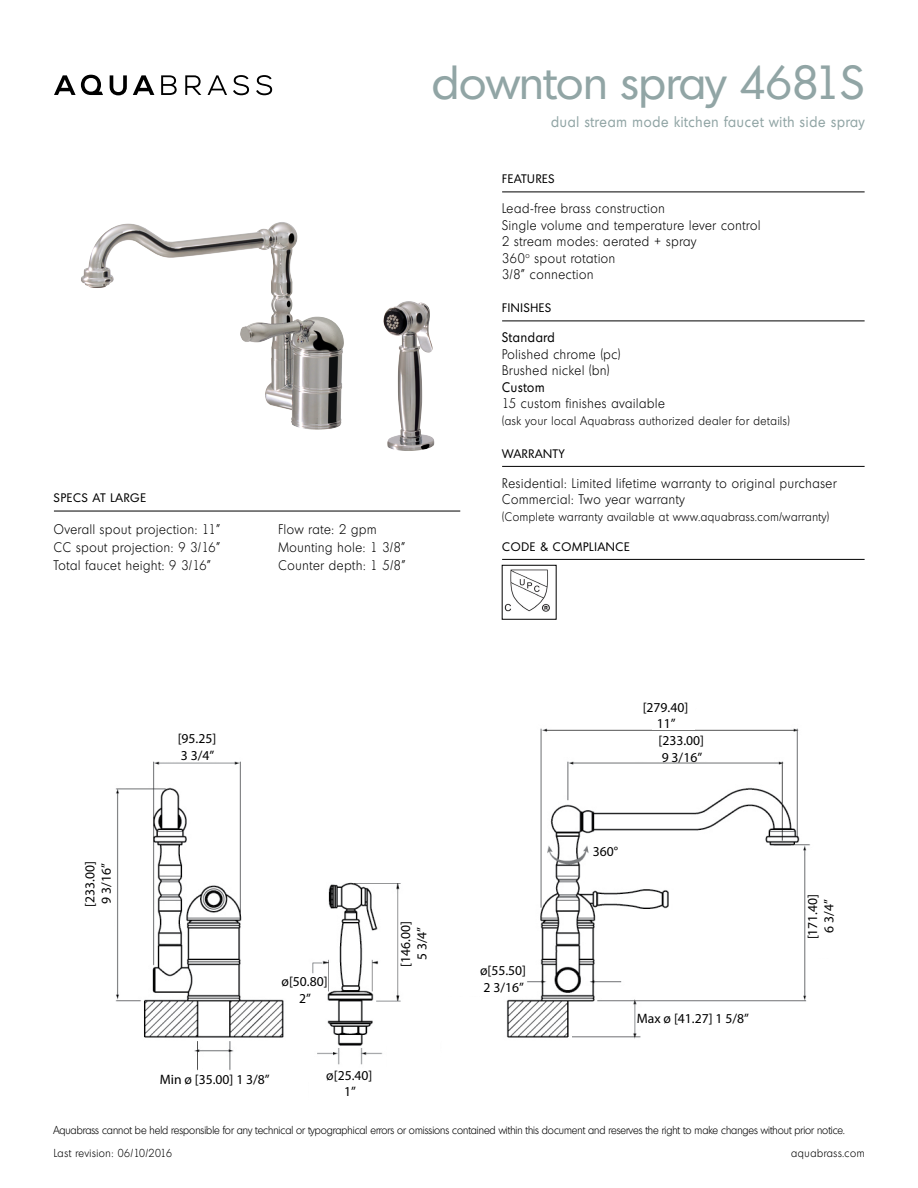
<style>
.page{position:relative;width:918px;height:1188px;background:#fff}
.page>*{position:absolute;margin:0;border:0;box-sizing:border-box;transform-origin:0 0}
.t1{font:46.5px "Montreal Serial";color:#91a5a5}
.t2{font:15px "Montreal Serial";letter-spacing:.06em;color:#91a5a5;scale:.9 1}
.t3{font:13.65px/16.4px "Myriad Pro";color:#000;text-align:center}
.t4{font:300 13.5px/16.5px "Montreal Serial";letter-spacing:.06em;color:#000;scale:.9 1}
.t5{font:13.5px "Montreal Serial";letter-spacing:.06em;color:#000;scale:.9 1}
.t6{font:300 12px "Montreal Serial";letter-spacing:.06em;color:#000;scale:.9 1}
.t7{font:12px "Montreal Serial";letter-spacing:.06em;color:#000}
.t8{font:300 11.25px "Montreal Serial";color:#000;scale:.9 1}
.t9{font:300 11.25px "Montreal Serial";letter-spacing:.06em;color:#000;scale:.9 1}
</style>
<div class="page">
<hr style="left:502px;top:192px;width:363px;height:1px;background:#000">
<hr style="left:502px;top:321px;width:363px;height:1px;background:#000">
<hr style="left:502px;top:466px;width:363px;height:1px;background:#000">
<hr style="left:502px;top:559px;width:363px;height:1px;background:#000">
<hr style="left:54px;top:511px;width:406px;height:1px;background:#000">
<img style="left:115px;top:728px;width:695px;height:343px">
<div style="left:145px;top:722px;width:94px;height:39px;background:#fff"></div>
<div style="left:266px;top:975px;width:56px;height:23px;background:#fff"></div>
<div style="left:387px;top:1040px;width:52px;height:38px;background:#fff"></div>
<div style="left:401px;top:905px;width:31px;height:85px;background:#fff"></div>
<div style="left:442px;top:967px;width:82px;height:29px;background:#fff"></div>
<div style="left:649px;top:1012px;width:129px;height:65px;background:#fff"></div>
<div style="left:593px;top:835px;width:54px;height:27px;background:#fff"></div>
<div style="left:652px;top:702px;width:43px;height:28px;background:#fff"></div>
<div style="left:628px;top:737px;width:90px;height:24px;background:#fff"></div>
<div style="left:807px;top:882px;width:27px;height:76px;background:#fff"></div>
<img style="left:504px;top:569px;width:46px;height:43px">
<div style="left:502px;top:565px;width:55px;height:55px;border:1px solid #000"></div>
<svg style="left:110px;top:75px;width:17px;height:20px"></svg>
<svg style="left:133px;top:75px;width:21px;height:20px"></svg>
<svg style="left:161px;top:75px;width:16px;height:20px"></svg>
<svg style="left:185px;top:75px;width:16px;height:20px"></svg>
<svg style="left:208px;top:75px;width:19px;height:20px"></svg>
<svg style="left:233px;top:75px;width:16px;height:20px"></svg>
<svg style="left:256px;top:75px;width:16px;height:20px"></svg>
<svg style="left:54px;top:75px;width:49px;height:20px"></svg>
<img style="left:81px;top:222px;width:263px;height:208px">
<p class="t7" style="left:54px;top:490px;width:94px">SPECS AT LARGE</p>
<p class="t4" style="left:54px;top:521px;width:186px">Overall spout projection: 11”</p>
<p class="t4" style="left:278px;top:521px;width:110px">Flow rate: 2 gpm</p>
<p class="t4" style="left:54px;top:539px;width:186px">CC spout projection: 9 3/16”</p>
<p class="t4" style="left:278px;top:539px;width:143px">Mounting hole: 1 3/8”</p>
<p class="t4" style="left:54px;top:557px;width:176px">Total faucet height: 9 3/16”</p>
<p class="t4" style="left:278px;top:557px;width:143px">Counter depth: 1 5/8”</p>
<h1 class="t1" style="left:432px;top:53px;width:434px">downton spray 4681S</h1>
<p class="t2" style="left:551px;top:112px;width:350px">dual stream mode kitchen faucet with side spray</p>
<p class="t7" style="left:502px;top:171px;width:54px">FEATURES</p>
<p class="t4" style="left:502px;top:200px;width:289px">Lead-free brass construction<br>Single volume and temperature lever control<br>2 stream modes: aerated + spray<br>360<sup>o</sup> spout rotation<br>3/8” connection</p>
<p class="t7" style="left:502px;top:300px;width:51px">FINISHES</p>
<p class="t5" style="left:502px;top:329px;width:60px">Standard</p>
<p class="t4" style="left:502px;top:345px;width:133px">Polished chrome (pc)<br>Brushed nickel (bn)</p>
<p class="t5" style="left:502px;top:378px;width:49px">Custom</p>
<p class="t4" style="left:502px;top:395px;width:182px">15 custom finishes available</p>
<p class="t6" style="left:502px;top:413px;width:321px">(ask your local Aquabrass authorized dealer for details)</p>
<p class="t7" style="left:502px;top:446px;width:64px">WARRANTY</p>
<p class="t4" style="left:502px;top:474px;width:373px">Residential: Limited lifetime warranty to original purchaser<br>Commercial: Two year warranty</p>
<p class="t6" style="left:502px;top:509px;width:365px">(Complete warranty available at www.aquabrass.com/warranty)</p>
<p class="t7" style="left:502px;top:539px;width:129px">CODE &amp; COMPLIANCE</p>
<p class="t3" style="left:178px;top:730px;width:40px;text-align:left">[95.25]<br>3 3/4”</p>
<p class="t3" style="left:643px;top:699px;width:47px">[279.40]</p>
<p class="t3" style="left:657px;top:715px;width:20px">11”</p>
<p class="t3" style="left:659px;top:732px;width:47px">[233.00]</p>
<p class="t3" style="left:662px;top:749px;width:42px">9 3/16”</p>
<p class="t3" style="left:593px;top:843px;width:27px">360°</p>
<p class="t3" style="left:82px;top:907px;width:47px;text-align:left;rotate:-90deg">[233.00]<br>9 3/16”</p>
<p class="t3" style="left:282px;top:973px;width:48px">ø[50.80]<br>2”</p>
<p class="t3" style="left:160px;top:1071px;width:112px">Min ø [35.00] 1 3/8”</p>
<p class="t3" style="left:326px;top:1067px;width:48px">ø[25.40]<br>1”</p>
<p class="t3" style="left:397px;top:967px;width:47px;rotate:-90deg">[146.00]<br>5 3/4”</p>
<p class="t3" style="left:480px;top:963px;width:48px;text-align:left">ø[55.50]<br>2 3/16”</p>
<p class="t3" style="left:637px;top:1011px;width:114px">Max ø [41.27] 1 5/8”</p>
<p class="t3" style="left:804px;top:939px;width:47px;rotate:-90deg">[171.40]<br>6 3/4”</p>
<p class="t8" style="left:53px;top:1123px;width:881px">Aquabrass cannot be held responsible for any technical or typographical errors or omissions contained within this document and reserves the right to make changes without prior notice.</p>
<p class="t9" style="left:54px;top:1146px;width:133px">Last revision: 06/10/2016</p>
<p class="t9" style="left:791px;top:1146px;width:83px">aquabrass.com</p>
</div>
